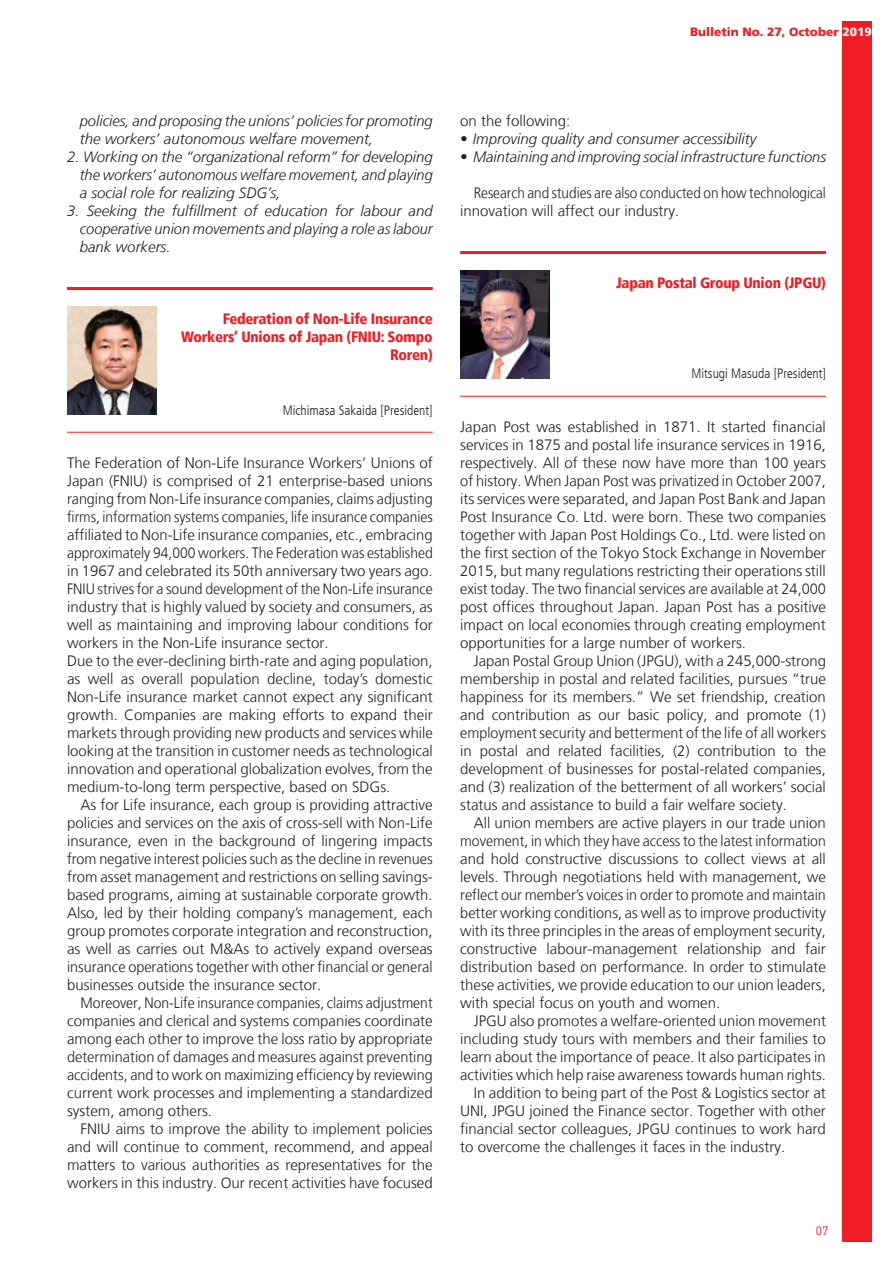
<style>
.page{position:relative;width:893px;height:1263px;background:#fff}
.page>*{position:absolute;margin:0;border:0;box-sizing:border-box;transform-origin:0 0}
.t1{font:300 15px/18px "Frutiger LT";color:#231f20;text-align:justify}
.t2{font:italic 300 15px/18px "Frutiger LT";color:#231f20;text-align:justify}
.t3{font:300 15px/18px "Frutiger LT";color:#231f20;text-align:justify;scale:.93 1}
.t4{font:900 condensed 15px/18px "Frutiger LT";letter-spacing:-.02em;color:#ee1d23;text-align:right}
.t5{font:300 15px/18px "Frutiger LT";color:#231f20;scale:.9 1}
.t6{font:300 condensed 13.5px "Frutiger LT";color:#231f20}
.t7{font:900 12px "Frutiger LT";color:#ee1d23}
.t8{font:12px "DIN Pro";color:#ee1d23}
.s1{color:#fff}
</style>
<div class="page">
<div style="left:842px;top:21px;width:30px;height:1221px;background:#ee1d23"></div>
<hr style="left:67px;top:287px;width:366px;height:3px;background:#ee1d23">
<hr style="left:67px;top:432px;width:366px;height:1px;background:#ee1d23">
<hr style="left:460px;top:251px;width:366px;height:3px;background:#ee1d23">
<hr style="left:460px;top:396px;width:366px;height:1px;background:#ee1d23">
<img style="left:460px;top:270px;width:89px;height:108px">
<img style="left:67px;top:306px;width:89px;height:108px">
<p class="t7" style="left:690px;top:24px;width:183px">Bulletin No. 27, October <span class="s1">2019</span></p>
<p class="t2" style="left:80px;top:112px;width:354px">policies, and proposing the unions’ policies for promoting the workers’ autonomous welfare movement,</p>
<p class="t2" style="left:80px;top:148px;width:354px;text-indent:-13px">2. Working on the “organizational reform” for developing the workers’ autonomous welfare movement, and playing a social role for realizing SDG’s,</p>
<p class="t2" style="left:80px;top:202px;width:354px;text-indent:-13px">3. Seeking the fulfillment of education for labour and cooperative union movements and playing a role as labour bank workers.</p>
<p class="t4" style="left:181px;top:310px;width:253px">Federation of Non-Life Insurance<br>Workers’ Unions of Japan (FNIU: Sompo<br>Roren)</p>
<p class="t6" style="left:283px;top:402px;width:151px">Michimasa Sakaida [President]</p>
<p class="t1" style="left:67px;top:454px;width:367px;text-align:left">The Federation of Non-Life Insurance Workers’ Unions of Japan (FNIU) is comprised of 21 enterprise-based unions ranging from Non-Life insurance companies, claims adjusting firms, information systems companies, life insurance companies affiliated to Non-Life insurance companies, etc., embracing approximately 94,000 workers. The Federation was established in 1967 and celebrated its 50th anniversary two years ago.<br>FNIU strives for a sound development of the Non-Life insurance industry that is highly valued by society and consumers, as well as maintaining and improving labour conditions for workers in the Non-Life insurance sector.<br>Due to the ever-declining birth-rate and aging population, as well as overall population decline, today’s domestic Non-Life insurance market cannot expect any significant growth. Companies are making efforts to expand their markets through providing new products and services while looking at the transition in customer needs as technological innovation and operational globalization evolves, from the medium-to-long term perspective, based on SDGs.</p>
<p class="t1" style="left:67px;top:796px;width:367px;text-indent:14px">As for Life insurance, each group is providing attractive policies and services on the axis of cross-sell with Non-Life insurance, even in the background of lingering impacts from negative interest policies such as the decline in revenues from asset management and restrictions on selling savings&shy;based programs, aiming at sustainable corporate growth.<br>Also, led by their holding company’s management, each group promotes corporate integration and reconstruction, as well as carries out M&amp;As to actively expand overseas insurance operations together with other financial or general businesses outside the insurance sector.</p>
<p class="t3" style="left:67px;top:994px;width:395px;text-indent:14px">Moreover, Non-Life insurance companies, claims adjustment companies and clerical and systems companies coordinate among each other to improve the loss ratio by appropriate determination of damages and measures against preventing accidents, and to work on maximizing efficiency by reviewing current work processes and implementing a standardized system, among others.</p>
<p class="t1" style="left:67px;top:1120px;width:367px;text-indent:14px">FNIU aims to improve the ability to implement policies and will continue to comment, recommend, and appeal matters to various authorities as representatives for the workers in this industry. Our recent activities have focused</p>
<p class="t1" style="left:460px;top:112px;width:112px">on the following:</p>
<p class="t2" style="left:460px;top:130px;width:298px">• Improving quality and consumer accessibility</p>
<p class="t2" style="left:460px;top:148px;width:367px">• Maintaining and improving social infrastructure functions</p>
<p class="t5" style="left:460px;top:184px;width:408px;text-indent:14px">Research and studies are also conducted on how technological innovation will affect our industry.</p>
<p class="t4" style="left:616px;top:274px;width:211px">Japan Postal Group Union (JPGU)</p>
<p class="t6" style="left:691px;top:366px;width:136px">Mitsugi Masuda [President]</p>
<p class="t1" style="left:460px;top:418px;width:367px">Japan Post was established in 1871. It started financial services in 1875 and postal life insurance services in 1916, respectively. All of these now have more than 100 years of history. When Japan Post was privatized in October 2007, its services were separated, and Japan Post Bank and Japan Post Insurance Co. Ltd. were born. These two companies together with Japan Post Holdings Co., Ltd. were listed on the first section of the Tokyo Stock Exchange in November 2015, but many regulations restricting their operations still exist today. The two financial services are available at 24,000 post offices throughout Japan. Japan Post has a positive impact on local economies through creating employment opportunities for a large number of workers.</p>
<p class="t1" style="left:460px;top:652px;width:367px;text-indent:14px">Japan Postal Group Union (JPGU), with a 245,000-strong membership in postal and related facilities, pursues “true happiness for its members.” We set friendship, creation and contribution as our basic policy, and promote (1) employment security and betterment of the life of all workers in postal and related facilities, (2) contribution to the development of businesses for postal-related companies, and (3) realization of the betterment of all workers’ social status and assistance to build a fair welfare society.</p>
<p class="t1" style="left:460px;top:814px;width:367px;text-indent:14px">All union members are active players in our trade union movement, in which they have access to the latest information and hold constructive discussions to collect views at all levels. Through negotiations held with management, we reflect our member’s voices in order to promote and maintain better working conditions, as well as to improve productivity with its three principles in the areas of employment security, constructive labour-management relationship and fair distribution based on performance. In order to stimulate these activities, we provide education to our union leaders, with special focus on youth and women.</p>
<p class="t1" style="left:474px;top:1012px;width:354px">JPGU also promotes a welfare-oriented union movement</p>
<p class="t1" style="left:460px;top:1030px;width:367px">including study tours with members and their families to</p>
<p class="t1" style="left:460px;top:1048px;width:367px">learn about the importance of peace. It also participates in</p>
<p class="t1" style="left:460px;top:1066px;width:367px">activities which help raise awareness towards human rights.</p>
<p class="t1" style="left:474px;top:1084px;width:354px">In addition to being part of the Post &amp; Logistics sector at</p>
<p class="t1" style="left:460px;top:1102px;width:367px">UNI, JPGU joined the Finance sector. Together with other</p>
<p class="t1" style="left:460px;top:1120px;width:367px">financial sector colleagues, JPGU continues to work hard</p>
<p class="t1" style="left:460px;top:1138px;width:327px">to overcome the challenges it faces in the industry.</p>
<p class="t8" style="left:816px;top:1222px;width:14px">07</p>
</div>
